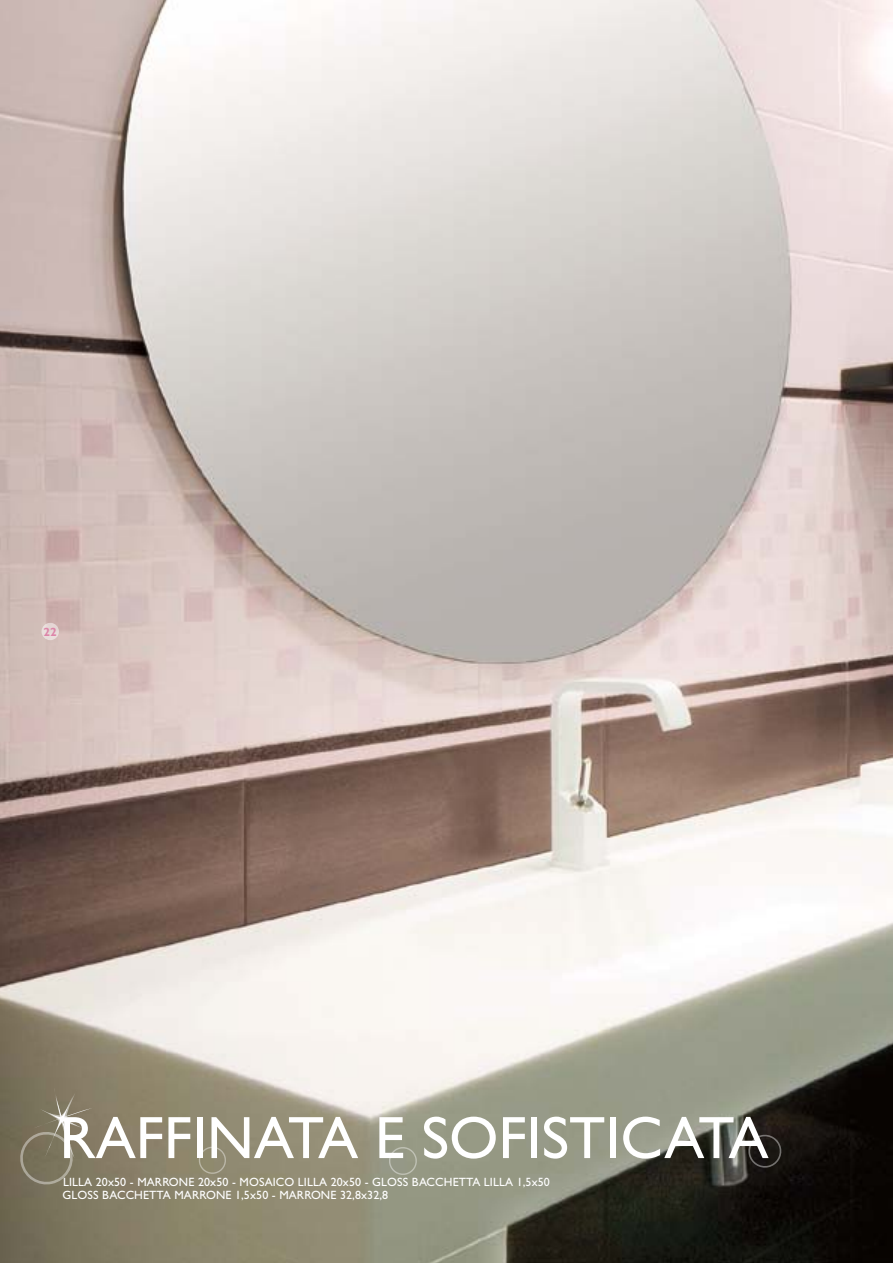
<style>
.page{position:relative;width:893px;height:1263px;background:#fff}
.page>*{position:absolute;margin:0;border:0;box-sizing:border-box;transform-origin:0 0}
.t1{font:60px "Gill Sans";color:#fff}
.t2{font:12px/13.5px "Gill Sans";letter-spacing:.01em;color:#fff}
.t3{font:700 12px "Gill Sans";color:#dd85a9}
</style>
<div class="page">
<img style="left:0;top:0;width:893px;height:1263px">
<svg style="left:388px;top:1146px;width:30px;height:30px"></svg>
<svg style="left:197px;top:1145px;width:30px;height:30px"></svg>
<svg style="left:747px;top:1133px;width:36px;height:36px"></svg>
<svg style="left:18px;top:1087px;width:75px;height:100px;background:#827b65"></svg>
<div style="left:42px;top:623px;width:17px;height:17px;background:#e7dbd9;border-radius:50%"></div>
<p class="t3" style="left:44px;top:625px;width:15px">22</p>
<h1 class="t1" style="left:60px;top:1103px;width:711px">RAFFINATA E SOFISTICATA</h1>
<p class="t2" style="left:63px;top:1175px;width:489px">LILLA 20x50 - MARRONE 20x50 - MOSAICO LILLA 20x50 - GLOSS BACCHETTA LILLA 1,5x50<br>GLOSS BACCHETTA MARRONE 1,5x50 - MARRONE 32,8x32,8</p>
</div>
